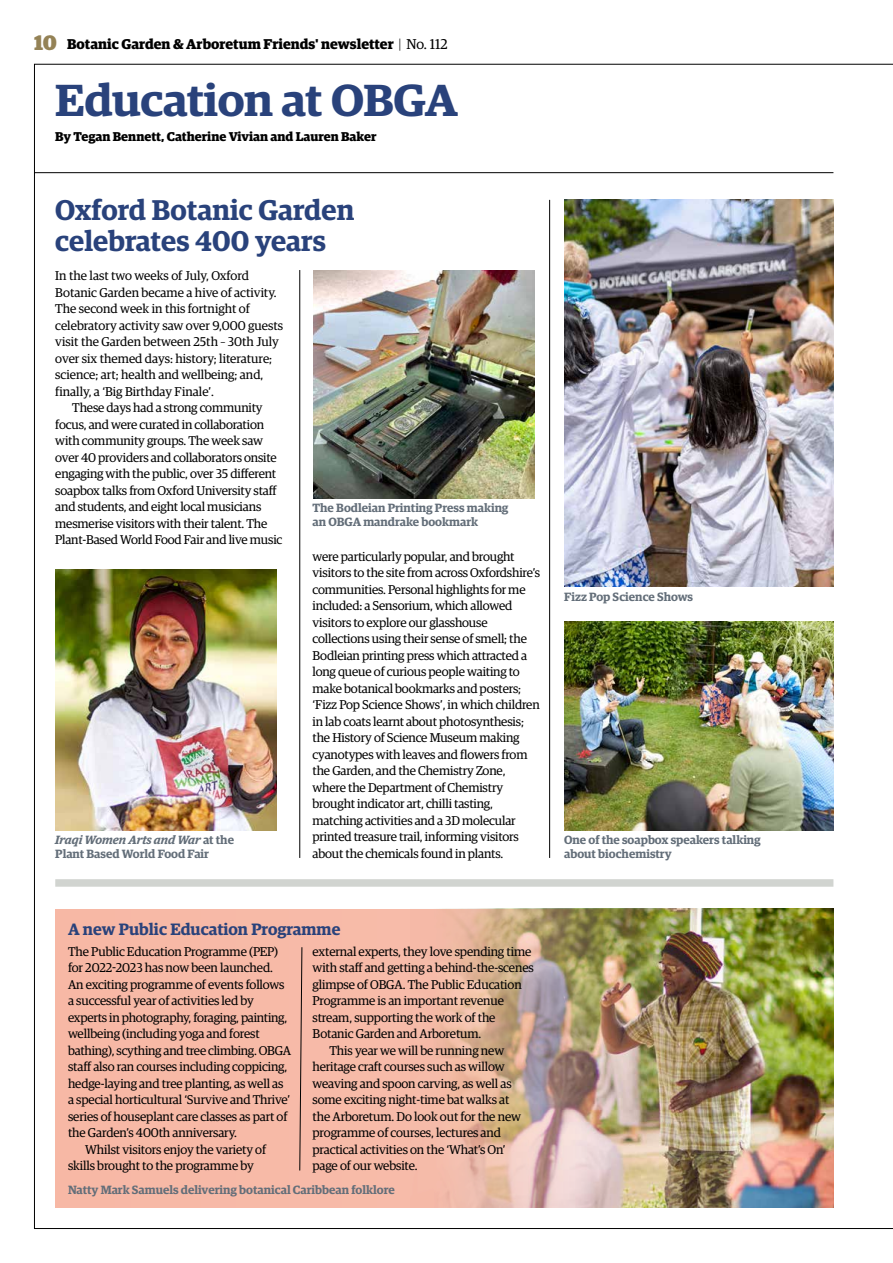
<style>
.page{position:relative;width:893px;height:1263px;background:#fff}
.page>*{position:absolute;margin:0;border:0;box-sizing:border-box;transform-origin:0 0}
.t1{font:600 45px "Guardian Egyp";letter-spacing:-.01em;color:#29427b;scale:1.05 1}
.t2{font:600 28.5px/30.8px "Guardian Egyp";color:#29427b}
.t3{font:600 16.5px "Guardian Egyp";color:#29427b}
.t4{font:700 14.25px "Guardian Egyp";color:#000}
.t5{font:12.75px/16.5px "Guardian Egyp";letter-spacing:-.015em;color:#000}
.t6{font:700 12.75px "Guardian Egyp";color:#000}
.t7{font:600 12px/13.5px "Guardian Egyp";color:#636e79}
.s1{font-weight:900;font-size:21px;color:#948256}
.s2{font-weight:300}
.s3{font-weight:400}
.s4{font-style:italic}
</style>
<div class="page">
<img style="left:34px;top:64px;width:859px;height:1165px">
<p class="t4" style="left:34px;top:33px;width:415px"><span class="s1">10</span> Botanic Garden &amp; Arboretum Friends' newsletter <span class="s2">|</span> <span class="s3">No. 112</span></p>
<h1 class="t1" style="left:55px;top:67px;width:385px">Education at OBGA</h1>
<p class="t6" style="left:55px;top:127px;width:323px">By Tegan Bennett, Catherine Vivian and Lauren Baker</p>
<h2 class="t2" style="left:55px;top:193px;width:301px">Oxford Botanic Garden celebrates 400 years</h2>
<p class="t5" style="left:55px;top:267px;width:195px">In the last two weeks of July, Oxford</p>
<p class="t5" style="left:55px;top:283px;width:223px">Botanic Garden became a hive of activity.</p>
<p class="t5" style="left:55px;top:300px;width:196px">The second week in this fortnight of</p>
<p class="t5" style="left:55px;top:316px;width:229px">celebratory activity saw over 9,000 guests</p>
<p class="t5" style="left:55px;top:333px;width:225px">visit the Garden between 25th – 30th July</p>
<p class="t5" style="left:55px;top:349px;width:218px">over six themed days: history; literature;</p>
<p class="t5" style="left:55px;top:366px;width:210px">science; art; health and wellbeing; and,</p>
<p class="t5" style="left:55px;top:382px;width:160px">finally, a ‘Big Birthday Finale’.</p>
<p class="t5" style="left:72px;top:399px;width:192px">These days had a strong community</p>
<p class="t5" style="left:55px;top:415px;width:210px">focus, and were curated in collaboration</p>
<p class="t5" style="left:55px;top:432px;width:209px">with community groups. The week saw</p>
<p class="t5" style="left:55px;top:448px;width:223px">over 40 providers and collaborators onsite</p>
<p class="t5" style="left:55px;top:465px;width:222px">engaging with the public, over 35 different</p>
<p class="t5" style="left:55px;top:481px;width:223px">soapbox talks from Oxford University staff</p>
<p class="t5" style="left:55px;top:498px;width:208px">and students, and eight local musicians</p>
<p class="t5" style="left:55px;top:514px;width:214px">mesmerise visitors with their talent. The</p>
<p class="t5" style="left:55px;top:531px;width:229px">Plant-Based World Food Fair and live music</p>
<p class="t7" style="left:313px;top:500px;width:197px">The Bodleian Printing Press making an OBGA mandrake bookmark</p>
<p class="t5" style="left:313px;top:547px;width:229px">were particularly popular, and brought visitors to the site from across Oxfordshire’s communities. Personal highlights for me included: a Sensorium, which allowed visitors to explore our glasshouse collections using their sense of smell; the Bodleian printing press which attracted a long queue of curious people waiting to make botanical bookmarks and posters; ‘Fizz Pop Science Shows’, in which children in lab coats learnt about photosynthesis; the History of Science Museum making cyanotypes with leaves and flowers from the Garden, and the Chemistry Zone, where the Department of Chemistry brought indicator art, chilli tasting, matching activities and a 3D molecular printed treasure trail, informing visitors about the chemicals found in plants.</p>
<p class="t7" style="left:564px;top:589px;width:131px">Fizz Pop Science Shows</p>
<p class="t7" style="left:55px;top:832px;width:180px"><span class="s4">Iraqi Women Arts and War</span> at the<br>Plant Based World Food Fair</p>
<p class="t7" style="left:564px;top:832px;width:198px">One of the soapbox speakers talking about biochemistry</p>
<p class="t3" style="left:68px;top:917px;width:274px">A new Public Education Programme</p>
<p class="t5" style="left:68px;top:942px;width:212px">The Public Education Programme (PEP)</p>
<p class="t5" style="left:68px;top:958px;width:206px">for 2022-2023 has now been launched.</p>
<p class="t5" style="left:68px;top:975px;width:218px">An exciting programme of events follows</p>
<p class="t5" style="left:68px;top:991px;width:187px">a successful year of activities led by</p>
<p class="t5" style="left:68px;top:1008px;width:221px">experts in photography, foraging, painting,</p>
<p class="t5" style="left:68px;top:1024px;width:193px">wellbeing (including yoga and forest</p>
<p class="t5" style="left:68px;top:1041px;width:225px">bathing), scything and tree climbing. OBGA</p>
<p class="t5" style="left:68px;top:1057px;width:221px">staff also ran courses including coppicing,</p>
<p class="t5" style="left:68px;top:1074px;width:217px">hedge-laying and tree planting, as well as</p>
<p class="t5" style="left:68px;top:1090px;width:224px">a special horticultural ‘Survive and Thrive’</p>
<p class="t5" style="left:68px;top:1107px;width:221px">series of houseplant care classes as part of</p>
<p class="t5" style="left:68px;top:1123px;width:171px">the Garden’s 400th anniversary.</p>
<p class="t5" style="left:85px;top:1140px;width:182px">Whilst visitors enjoy the variety of</p>
<p class="t5" style="left:68px;top:1156px;width:187px">skills brought to the programme by</p>
<p class="t5" style="left:313px;top:942px;width:220px">external experts, they love spending time</p>
<p class="t5" style="left:313px;top:958px;width:223px">with staff and getting a behind-the-scenes</p>
<p class="t5" style="left:313px;top:975px;width:211px">glimpse of OBGA. The Public Education</p>
<p class="t5" style="left:313px;top:991px;width:193px">Programme is an important revenue</p>
<p class="t5" style="left:313px;top:1008px;width:185px">stream, supporting the work of the</p>
<p class="t5" style="left:313px;top:1024px;width:170px">Botanic Garden and Arboretum.</p>
<p class="t5" style="left:330px;top:1041px;width:176px">This year we will be running new</p>
<p class="t5" style="left:313px;top:1057px;width:194px">heritage craft courses such as willow</p>
<p class="t5" style="left:313px;top:1074px;width:201px">weaving and spoon carving, as well as</p>
<p class="t5" style="left:313px;top:1090px;width:198px">some exciting night-time bat walks at</p>
<p class="t5" style="left:313px;top:1107px;width:210px">the Arboretum. Do look out for the new</p>
<p class="t5" style="left:313px;top:1123px;width:190px">programme of courses, lectures and</p>
<p class="t5" style="left:313px;top:1140px;width:195px">practical activities on the ‘What’s On’</p>
<p class="t5" style="left:313px;top:1156px;width:107px">page of our website.</p>
<p class="t7" style="left:68px;top:1182px;width:328px">Natty Mark Samuels delivering botanical Caribbean folklore</p>
</div>
